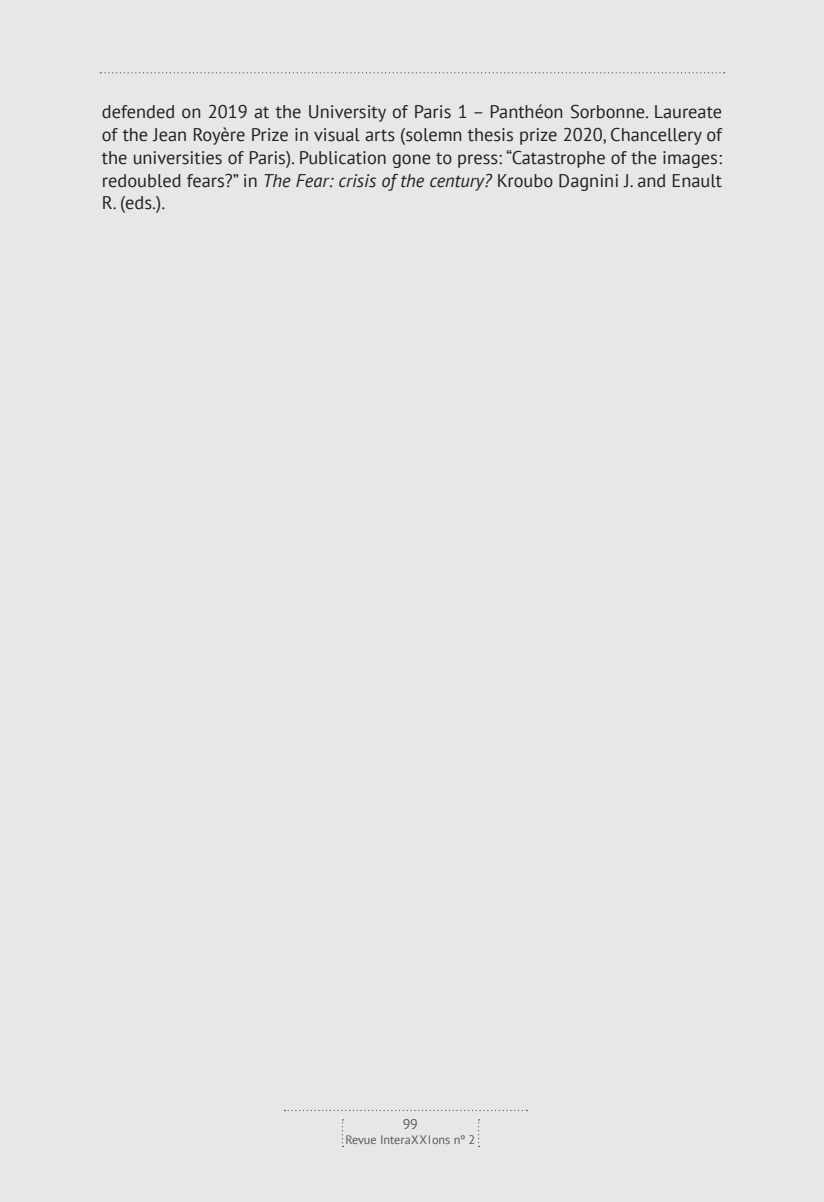
<style>
.page{position:relative;width:824px;height:1202px;background:#fff}
.page>*{position:absolute;margin:0;border:0;box-sizing:border-box;transform-origin:0 0}
.t1{font:18.38px/22.8px "PT Sans";color:#231f20;text-align:justify}
.t2{font:14px "PT Sans";color:#57585a}
.t3{font:12.25px "PT Sans";color:#57585a}
.s1{font-style:italic}
</style>
<div class="page">
<div style="left:0;top:0;width:18px;height:1201px;background:#e6e7e9"></div>
<div style="left:3px;top:0;width:821px;height:1201px;background:#e6e7e9"></div>
<svg style="left:100px;top:72px;width:625px;height:1px"></svg>
<svg style="left:478px;top:1119px;width:2px;height:27px"></svg>
<svg style="left:342px;top:1119px;width:1px;height:27px"></svg>
<p class="t1" style="left:102px;top:100px;width:622px">defended on 2019 at the University of Paris 1 – Panthéon Sorbonne. Laureate of the Jean Royère Prize in visual arts (solemn thesis prize 2020, Chancellery of the universities of Paris). Publication gone to press: “Catastrophe of the images: redoubled fears?” in <span class="s1">The Fear: crisis of the century?</span> Kroubo Dagnini J. and Enault R. (eds.).</p>
<p class="t2" style="left:403px;top:1114px;width:17px">99</p>
<p class="t3" style="left:345px;top:1130px;width:131px">Revue InteraXXIons nº 2</p>
</div>
